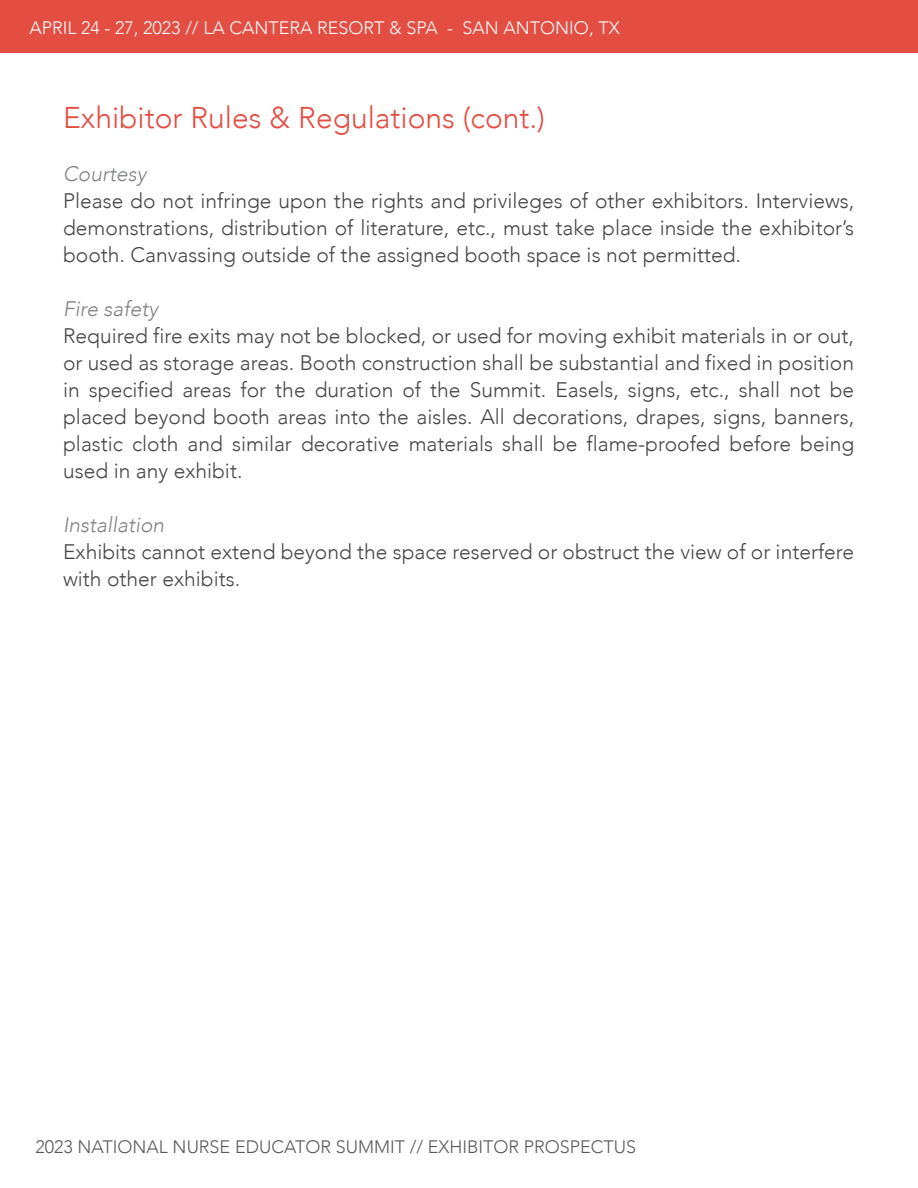
<style>
.page{position:relative;width:918px;height:1188px;background:#fff}
.page>*{position:absolute;margin:0;border:0;box-sizing:border-box;transform-origin:0 0}
.t1{font:300 30px "Avenir";color:#e44d42}
.t2{font:300 21px/27px "Avenir";color:#474545;text-align:justify}
.t3{font:italic 300 21px "Avenir";color:#808285}
.t4{font:300 18px "Avenir";color:#58595b}
.t5{font:300 18px "Avenir";color:#fff}
</style>
<div class="page">
<div style="left:0;top:0;width:918px;height:52px;background:#e44d42"></div>
<p class="t5" style="left:29px;top:17px;width:592px">APRIL 24 - 27, 2023 // LA CANTERA RESORT &amp; SPA - SAN ANTONIO, TX</p>
<h1 class="t1" style="left:63px;top:100px;width:483px">Exhibitor Rules &amp; Regulations (cont.)</h1>
<p class="t3" style="left:63px;top:162px;width:85px">Courtesy</p>
<p class="t2" style="left:63px;top:188px;width:793px">Please do not infringe upon the rights and privileges of other exhibitors. Interviews, demonstrations, distribution of literature, etc., must take place inside the exhibitor’s booth. Canvassing outside of the assigned booth space is not permitted.</p>
<p class="t3" style="left:63px;top:297px;width:96px">Fire safety</p>
<p class="t2" style="left:63px;top:323px;width:793px">Required fire exits may not be blocked, or used for moving exhibit materials in or out, or used as storage areas. Booth construction shall be substantial and fixed in position in specified areas for the duration of the Summit. Easels, signs, etc., shall not be placed beyond booth areas into the aisles. All decorations, drapes, signs, banners, plastic cloth and similar decorative materials shall be flame-proofed before being used in any exhibit.</p>
<p class="t3" style="left:63px;top:513px;width:103px">Installation</p>
<p class="t2" style="left:63px;top:539px;width:793px">Exhibits cannot extend beyond the space reserved or obstruct the view of or interfere with other exhibits.</p>
<p class="t4" style="left:35px;top:1137px;width:602px">2023 NATIONAL NURSE EDUCATOR SUMMIT // EXHIBITOR PROSPECTUS</p>
</div>
